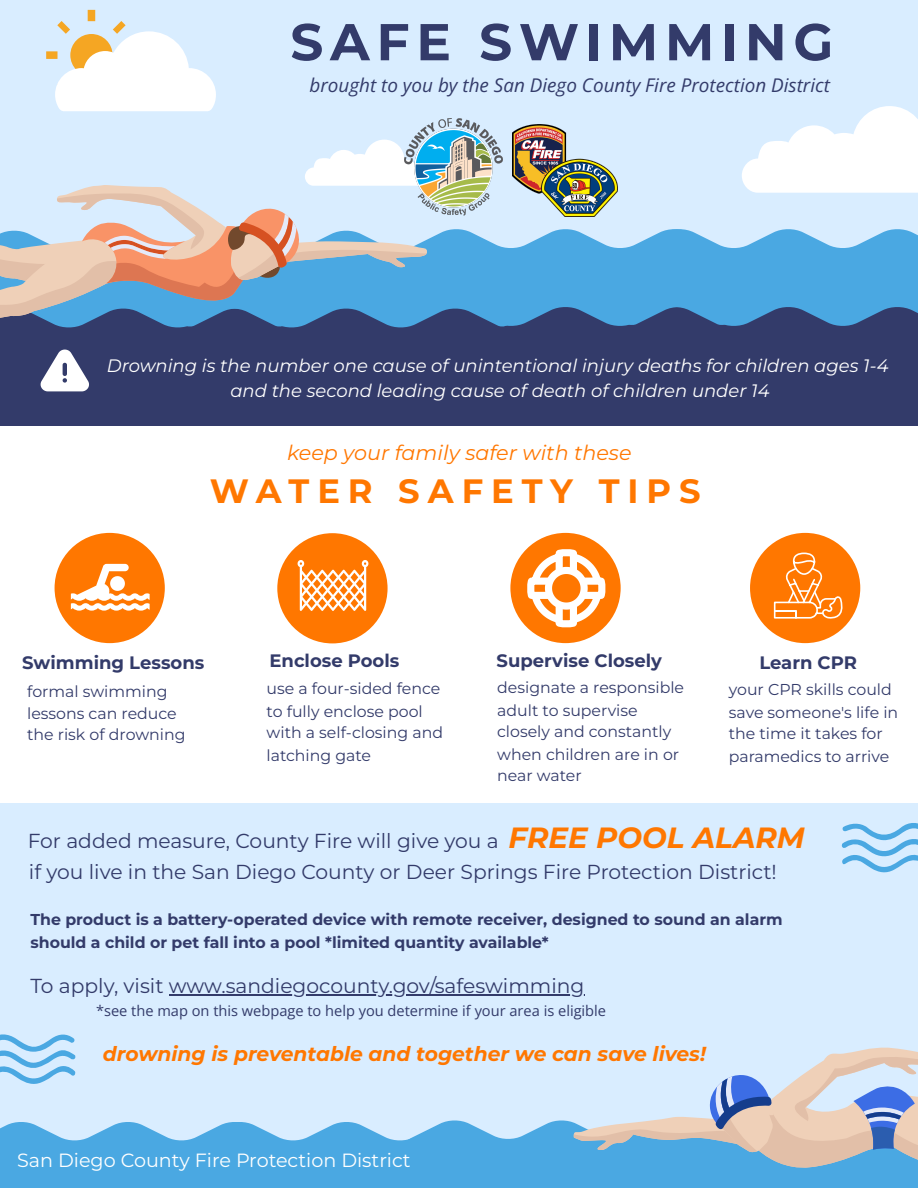
<style>
.page{position:relative;width:918px;height:1188px;background:#fff}
.page>*{position:absolute;margin:0;border:0;box-sizing:border-box;transform-origin:0 0}
.t1{font:700 51.75px "Montserrat";letter-spacing:.13em;color:#333b6a}
.t2{font:700 33.75px "Montserrat";letter-spacing:.235em;color:#f70}
.t3{font:italic 700 29.25px "Montserrat";color:#f70}
.t4{font:italic 20.7px "Montserrat";color:#f70}
.t5{font:20.25px "Montserrat";color:#333b6a}
.t6{font:italic 700 20.25px "Montserrat";color:#f70}
.t7{font:19.1px "Montserrat";color:#fff}
.t8{font:italic 18.9px "Open Sans";color:#333b6a}
.t9{font:italic 18px/24.8px "Montserrat";color:#fff;text-align:center}
.t10{font:700 18px "Montserrat";color:#333b6a}
.t11{font:15.75px/21.9px "Montserrat";color:#333b6a}
.t12{font:700 15.75px/22.5px "Montserrat";color:#333b6a}
.t13{font:14.6px "Open Sans";color:#333b6a}
</style>
<div class="page">
<div style="left:0;top:803px;width:918px;height:385px;background:#d9edff"></div>
<div style="left:0;top:271px;width:918px;height:155px;background:#333b6a"></div>
<div style="left:0;top:0;width:918px;height:282px;background:#d9edff"></div>
<div style="left:55px;top:533px;width:110px;height:110px;background:#f70;border-radius:50%"></div>
<svg style="left:0;top:10px;width:918px;height:381px"></svg>
<svg style="left:71px;top:564px;width:79px;height:47px"></svg>
<div style="left:277px;top:533px;width:111px;height:110px;background:#f70;border-radius:50%"></div>
<div style="left:510px;top:533px;width:111px;height:110px;background:#f70;border-radius:50%"></div>
<svg style="left:298px;top:560px;width:70px;height:51px"></svg>
<svg style="left:526px;top:548px;width:81px;height:81px"></svg>
<div style="left:750px;top:533px;width:110px;height:110px;background:#f70;border-radius:50%"></div>
<svg style="left:773px;top:552px;width:70px;height:67px"></svg>
<svg style="left:842px;top:823px;width:76px;height:49px"></svg>
<svg style="left:0;top:1034px;width:918px;height:154px"></svg>
<hr style="left:169px;top:994px;width:415px;height:2px;background:#333b6a">
<img style="left:404px;top:118px;width:98px;height:98px">
<p class="t1" style="left:290px;top:10px;width:545px">SAFE SWIMMING</p>
<p class="t8" style="left:309px;top:72px;width:522px">brought to you by the San Diego County Fire Protection District</p>
<p class="t9" style="left:107px;top:354px;width:783px">Drowning is the number one cause of unintentional injury deaths for children ages 1-4 and the second leading cause of death of children under 14</p>
<p class="t4" style="left:287px;top:440px;width:346px">keep your family safer with these</p>
<p class="t2" style="left:210px;top:470px;width:492px">WATER SAFETY TIPS</p>
<p class="t10" style="left:22px;top:652px;width:184px">Swimming Lessons</p>
<p class="t11" style="left:27px;top:680px;width:160px">formal swimming lessons can reduce the risk of drowning</p>
<p class="t10" style="left:269px;top:650px;width:131px">Enclose Pools</p>
<p class="t11" style="left:267px;top:678px;width:178px;line-height:22.1px">use a four-sided fence to fully enclose pool with a self-closing and latching gate</p>
<p class="t10" style="left:497px;top:650px;width:167px">Supervise Closely</p>
<p class="t11" style="left:497px;top:677px;width:188px">designate a responsible adult to supervise closely and constantly when children are in or near water</p>
<p class="t10" style="left:759px;top:652px;width:99px">Learn CPR</p>
<p class="t11" style="left:729px;top:679px;width:171px;line-height:22.1px">your CPR skills could save someone's life in the time it takes for paramedics to arrive</p>
<p class="t5" style="left:28px;top:828px;width:473px">For added measure, County Fire will give you a</p>
<p class="t3" style="left:508px;top:819px;width:298px">FREE POOL ALARM</p>
<p class="t5" style="left:29px;top:860px;width:749px">if you live in the San Diego County or Deer Springs Fire Protection District!</p>
<p class="t12" style="left:30px;top:908px;width:754px">The product is a battery-operated device with remote receiver, designed to sound an alarm should a child or pet fall into a pool *limited quantity available*</p>
<p class="t5" style="left:30px;top:974px;width:556px">To apply, visit www.sandiegocounty.gov/safeswimming</p>
<p class="t13" style="left:96px;top:1001px;width:512px">*see the map on this webpage to help you determine if your area is eligible</p>
<p class="t6" style="left:103px;top:1041px;width:604px">drowning is preventable and together we can save lives!</p>
<p class="t7" style="left:17px;top:1149px;width:395px">San Diego County Fire Protection District</p>
</div>
